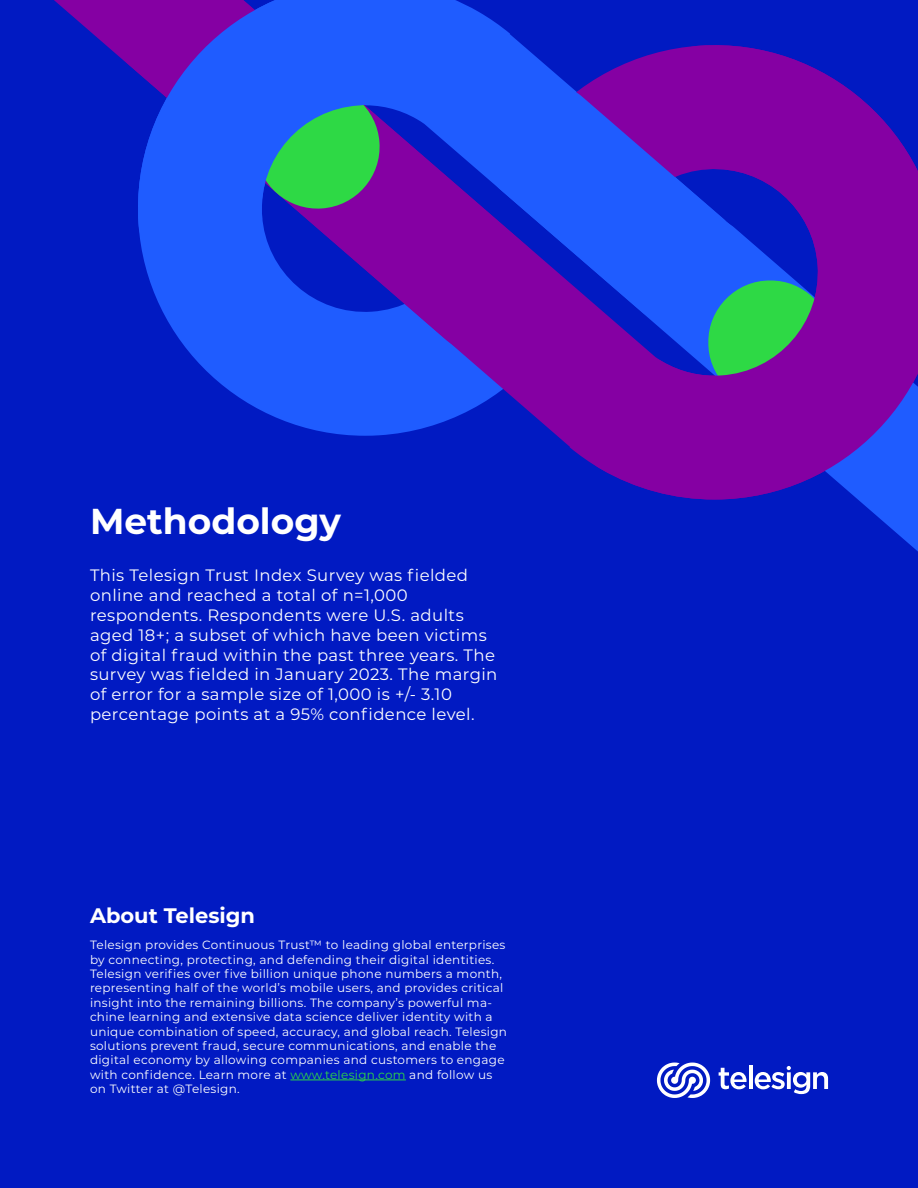
<style>
.page{position:relative;width:918px;height:1188px;background:#011ac2}
.page>*{position:absolute;margin:0;border:0;box-sizing:border-box;transform-origin:0 0}
.t1{font:700 36px "Montserrat";color:#fff}
.t2{font:700 21px "Montserrat";color:#fff}
.t3{font:16.5px/19.8px "Montserrat";letter-spacing:.025em;color:#fff}
.t4{font:12px/14.4px "Montserrat";letter-spacing:.025em;color:#fff}
.s1{color:#2ed845}
</style>
<div class="page">
<hr style="left:290px;top:1080px;width:116px;height:1px;background:#2ed845">
<svg style="left:719px;top:1068px;width:28px;height:21px"></svg>
<hr style="left:749px;top:1066px;width:4px;height:23px;background:#fff">
<svg style="left:755px;top:1066px;width:73px;height:28px"></svg>
<svg style="left:657px;top:1063px;width:53px;height:35px"></svg>
<svg style="left:191px;top:72px;width:365px;height:364px;fill:#1f5cff"></svg>
<svg style="left:473px;top:74px;width:88px;height:365px"></svg>
<svg style="left:54px;top:0;width:500px;height:354px"></svg>
<svg style="left:859px;top:500px;width:59px;height:52px"></svg>
<svg style="left:131px;top:0;width:288px;height:281px;background:#324dd1"></svg>
<svg style="left:561px;top:45px;width:357px;height:455px;fill:#8500a3"></svg>
<p class="t1" style="left:90px;top:496px;width:253px">Methodology</p>
<p class="t3" style="left:90px;top:565px;width:380px">This Telesign Trust Index Survey was fielded</p>
<p class="t3" style="left:90px;top:585px;width:319px">online and reached a total of n=1,000</p>
<p class="t3" style="left:90px;top:605px;width:375px">respondents. Respondents were U.S. adults</p>
<p class="t3" style="left:90px;top:625px;width:398px">aged 18+; a subset of which have been victims</p>
<p class="t3" style="left:90px;top:644px;width:407px">of digital fraud within the past three years. The</p>
<p class="t3" style="left:90px;top:664px;width:409px">survey was fielded in January 2023. The margin of error for a sample size of 1,000 is +/- 3.10</p>
<p class="t3" style="left:90px;top:704px;width:386px">percentage points at a 95% confidence level.</p>
<p class="t2" style="left:90px;top:901px;width:167px">About Telesign</p>
<p class="t4" style="left:90px;top:937px;width:419px">Telesign provides Continuous Trust™ to leading global enterprises by connecting, protecting, and defending their digital identities.<br>Telesign verifies over five billion unique phone numbers a month, representing half of the world’s mobile users, and provides critical insight into the remaining billions. The company’s powerful ma&shy;chine learning and extensive data science deliver identity with a unique combination of speed, accuracy, and global reach. Telesign solutions prevent fraud, secure communications, and enable the digital economy by allowing companies and customers to engage with confidence. Learn more at <span class="s1">www.telesign.com</span> and follow us on Twitter at @Telesign.</p>
</div>
